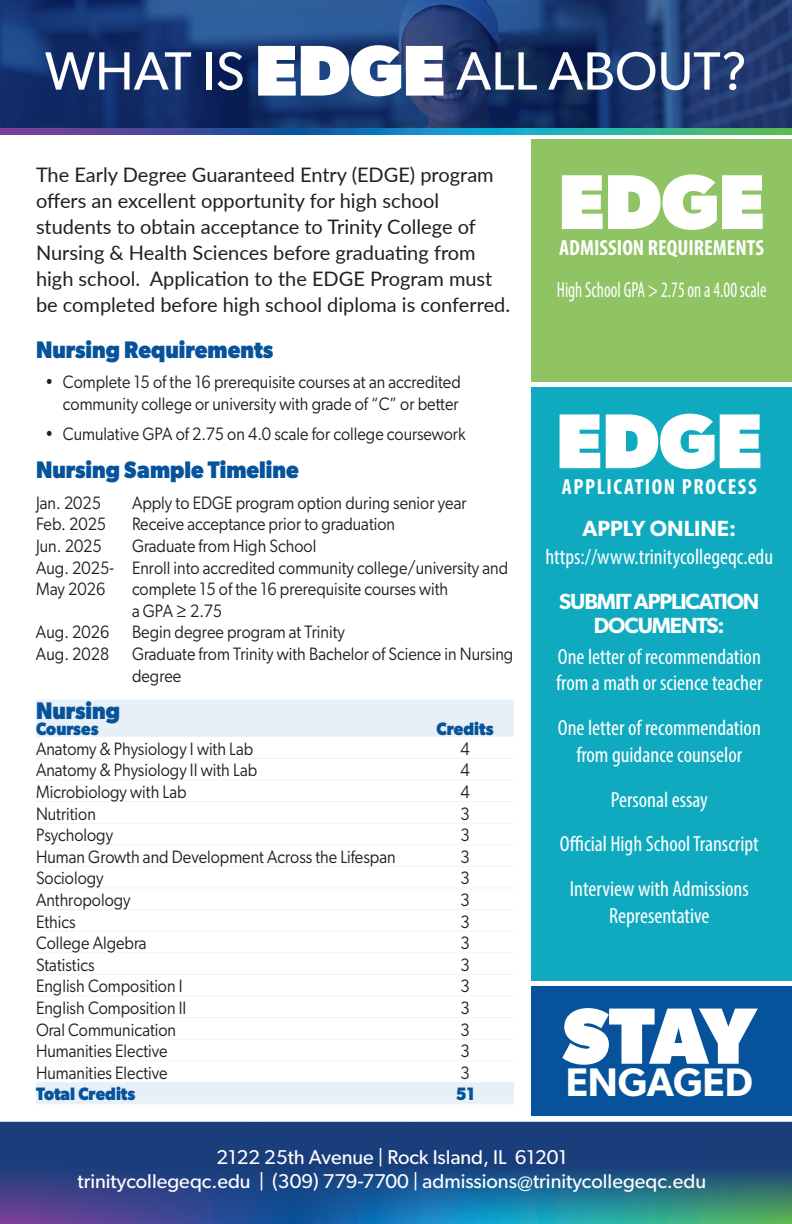
<style>
.page{position:relative;width:792px;height:1224px;background:#fff}
.page>*{position:absolute;margin:0;border:0;box-sizing:border-box;transform-origin:0 0}
.t1{font:800 80px "Gibson";color:#fff}
.t2{font:800 78px "Gibson";color:#fff}
.t3{font:54px "Gibson";color:#fff}
.t4{font:600 40px "Gibson";letter-spacing:-.005em;color:#fff}
.t5{font:700 24px "Gibson";color:#06539b;scale:.9 1}
.t6{font:condensed 22px/26.4px "Myriad Pro";color:#fff;text-align:center}
.t7{font:condensed 22px "Myriad Pro";color:#fff;scale:.8 1}
.t8{font:600 22px/24px "Gibson";letter-spacing:-.05em;color:#fff;text-align:center}
.t9{font:700 condensed 22px "Myriad Pro";color:#fff}
.t10{font:700 condensed 22px "Myriad Pro";letter-spacing:.07em;color:#fff}
.t11{font:600 22px "Gibson";color:#fff}
.t12{font:20px/26px "Lato";color:#231f20}
.t13{font:20px/24px "Gibson";color:#fff;text-align:center}
.t14{font:18px/21.6px "Gibson";color:#231f20;scale:.9 1}
.t15{font:700 18px "Gibson";color:#06539b;scale:.9 1}
.s1{font-weight:800;font-size:72px}
</style>
<div class="page">
<svg style="left:36px;top:700px;width:478px;height:403px"></svg>
<hr style="left:36px;top:758px;width:380px;height:1px;background:#f2f3f4">
<hr style="left:416px;top:758px;width:98px;height:1px;background:#f2f3f4">
<hr style="left:36px;top:779px;width:380px;height:1px;background:#f2f3f4">
<hr style="left:416px;top:779px;width:98px;height:1px;background:#f2f3f4">
<hr style="left:36px;top:801px;width:380px;height:1px;background:#f2f3f4">
<hr style="left:416px;top:801px;width:98px;height:1px;background:#f2f3f4">
<hr style="left:36px;top:823px;width:380px;height:1px;background:#f2f3f4">
<hr style="left:416px;top:823px;width:98px;height:1px;background:#f2f3f4">
<hr style="left:36px;top:844px;width:380px;height:1px;background:#f2f3f4">
<hr style="left:416px;top:844px;width:98px;height:1px;background:#f2f3f4">
<hr style="left:36px;top:866px;width:380px;height:1px;background:#f2f3f4">
<hr style="left:416px;top:866px;width:98px;height:1px;background:#f2f3f4">
<hr style="left:36px;top:887px;width:380px;height:1px;background:#f2f3f4">
<hr style="left:416px;top:887px;width:98px;height:1px;background:#f2f3f4">
<hr style="left:36px;top:909px;width:380px;height:1px;background:#f2f3f4">
<hr style="left:416px;top:909px;width:98px;height:1px;background:#f2f3f4">
<hr style="left:36px;top:931px;width:380px;height:1px;background:#f2f3f4">
<hr style="left:416px;top:931px;width:98px;height:1px;background:#f2f3f4">
<hr style="left:36px;top:952px;width:380px;height:1px;background:#f2f3f4">
<hr style="left:416px;top:952px;width:98px;height:1px;background:#f2f3f4">
<hr style="left:36px;top:974px;width:380px;height:1px;background:#f2f3f4">
<hr style="left:416px;top:974px;width:98px;height:1px;background:#f2f3f4">
<hr style="left:36px;top:995px;width:380px;height:1px;background:#f2f3f4">
<hr style="left:416px;top:995px;width:98px;height:1px;background:#f2f3f4">
<hr style="left:36px;top:1017px;width:380px;height:1px;background:#f2f3f4">
<hr style="left:416px;top:1017px;width:98px;height:1px;background:#f2f3f4">
<hr style="left:36px;top:1039px;width:380px;height:1px;background:#f2f3f4">
<hr style="left:416px;top:1039px;width:98px;height:1px;background:#f2f3f4">
<hr style="left:36px;top:1060px;width:380px;height:1px;background:#f2f3f4">
<hr style="left:416px;top:1060px;width:98px;height:1px;background:#f2f3f4">
<hr style="left:36px;top:1082px;width:380px;height:1px;background:#f2f3f4">
<hr style="left:416px;top:1082px;width:98px;height:1px;background:#f2f3f4">
<hr style="left:36px;top:1103px;width:380px;height:1px;background:#f2f3f4">
<hr style="left:416px;top:1103px;width:98px;height:1px;background:#f2f3f4">
<div style="left:531px;top:140px;width:261px;height:242px;background:#8fc364"></div>
<div style="left:531px;top:986px;width:261px;height:130px;background:#06539b"></div>
<img style="left:0;top:0;width:792px;height:128px">
<img style="left:0;top:128px;width:792px;height:7px">
<div style="left:531px;top:388px;width:261px;height:593px;background:#0faac0"></div>
<img style="left:0;top:1122px;width:792px;height:102px">
<h3 class="t3" style="left:45px;top:39px;width:704px">WHAT IS <span class="s1">EDGE</span> ALL ABOUT?</h3>
<p class="t12" style="left:36px;top:161px;width:476px">The Early Degree Guaranteed Entry (EDGE) program offers an excellent opportunity for high school students to obtain acceptance to Trinity College of Nursing &amp; Health Sciences before graduating from high school. Application to the EDGE Program must be completed before high school diploma is conferred.</p>
<h2 class="t2" style="left:559px;top:156px;width:208px">EDGE</h2>
<p class="t9" style="left:559px;top:234px;width:206px">ADMISSION REQUIREMENTS</p>
<p class="t7" style="left:557px;top:277px;width:264px">High School GPA &gt; 2.75 on a 4.00 scale</p>
<h3 class="t5" style="left:36px;top:335px;width:265px">Nursing Requirements</h3>
<p class="t14" style="left:45px;top:371px;width:464px;text-align:right">• Complete 15 of the 16 prerequisite courses at an accredited community college or university with grade of “C” or better</p>
<p class="t14" style="left:45px;top:423px;width:469px">• Cumulative GPA of 2.75 on 4.0 scale for college coursework</p>
<h3 class="t5" style="left:36px;top:456px;width:294px">Nursing Sample Timeline</h3>
<p class="t14" style="left:36px;top:492px;width:74px">Jan. 2025</p>
<p class="t14" style="left:132px;top:492px;width:373px">Apply to EDGE program option during senior year</p>
<p class="t14" style="left:36px;top:513px;width:80px">Feb. 2025</p>
<p class="t14" style="left:132px;top:513px;width:294px">Receive acceptance prior to graduation</p>
<p class="t14" style="left:36px;top:535px;width:75px">Jun. 2025</p>
<p class="t14" style="left:36px;top:535px;width:526px;text-indent:96px">Graduate from High School<br>Aug. 2025- Enroll into accredited community college/university and<br>May 2026</p>
<p class="t14" style="left:132px;top:578px;width:353px">complete 15 of the 16 prerequisite courses with a GPA ≥ 2.75</p>
<p class="t14" style="left:36px;top:621px;width:83px">Aug. 2026</p>
<p class="t14" style="left:132px;top:621px;width:238px">Begin degree program at Trinity</p>
<p class="t14" style="left:36px;top:643px;width:83px">Aug. 2028</p>
<p class="t14" style="left:132px;top:643px;width:425px">Graduate from Trinity with Bachelor of Science in Nursing degree</p>
<h3 class="t5" style="left:36px;top:696px;width:95px">Nursing</h3>
<p class="t15" style="left:36px;top:718px;width:71px">Courses</p>
<p class="t15" style="left:437px;top:718px;width:65px">Credits</p>
<p class="t14" style="left:36px;top:737px;width:243px">Anatomy &amp; Physiology I with Lab</p>
<p class="t14" style="left:460px;top:737px;width:12px">4</p>
<p class="t14" style="left:36px;top:759px;width:247px">Anatomy &amp; Physiology II with Lab</p>
<p class="t14" style="left:460px;top:759px;width:12px">4</p>
<p class="t14" style="left:36px;top:781px;width:169px">Microbiology with Lab</p>
<p class="t14" style="left:460px;top:781px;width:12px">4</p>
<p class="t14" style="left:36px;top:802px;width:68px">Nutrition</p>
<p class="t14" style="left:460px;top:802px;width:12px">3</p>
<p class="t14" style="left:36px;top:824px;width:87px">Psychology</p>
<p class="t14" style="left:460px;top:824px;width:12px">3</p>
<p class="t14" style="left:36px;top:846px;width:401px">Human Growth and Development Across the Lifespan</p>
<p class="t14" style="left:460px;top:846px;width:12px">3</p>
<p class="t14" style="left:36px;top:867px;width:77px">Sociology</p>
<p class="t14" style="left:460px;top:867px;width:12px">3</p>
<p class="t14" style="left:36px;top:889px;width:107px">Anthropology</p>
<p class="t14" style="left:460px;top:889px;width:12px">3</p>
<p class="t14" style="left:36px;top:910px;width:46px">Ethics</p>
<p class="t14" style="left:460px;top:910px;width:12px">3</p>
<p class="t14" style="left:36px;top:932px;width:124px">College Algebra</p>
<p class="t14" style="left:460px;top:932px;width:12px">3</p>
<p class="t14" style="left:36px;top:954px;width:67px">Statistics</p>
<p class="t14" style="left:460px;top:954px;width:12px">3</p>
<p class="t14" style="left:36px;top:975px;width:164px">English Composition I</p>
<p class="t14" style="left:460px;top:975px;width:12px">3</p>
<p class="t14" style="left:36px;top:997px;width:169px">English Composition II</p>
<p class="t14" style="left:460px;top:997px;width:12px">3</p>
<p class="t14" style="left:36px;top:1018px;width:157px">Oral Communication</p>
<p class="t14" style="left:460px;top:1018px;width:12px">3</p>
<p class="t14" style="left:36px;top:1040px;width:148px">Humanities Elective</p>
<p class="t14" style="left:460px;top:1040px;width:12px">3</p>
<p class="t14" style="left:36px;top:1062px;width:148px">Humanities Elective</p>
<p class="t14" style="left:460px;top:1062px;width:12px">3</p>
<p class="t15" style="left:36px;top:1083px;width:112px">Total Credits</p>
<p class="t15" style="left:456px;top:1083px;width:22px">51</p>
<h2 class="t2" style="left:556px;top:395px;width:208px">EDGE</h2>
<p class="t10" style="left:562px;top:473px;width:196px">APPLICATION PROCESS</p>
<p class="t11" style="left:582px;top:515px;width:155px">APPLY ONLINE:</p>
<p class="t6" style="left:546px;top:544px;width:229px">https://www.trinitycollegeqc.edu</p>
<p class="t8" style="left:559px;top:589px;width:202px">SUBMIT APPLICATION<br>DOCUMENTS:</p>
<p class="t6" style="left:556px;top:643px;width:208px;text-align:left">One letter of recommendation from a math or science teacher</p>
<p class="t6" style="left:558px;top:715px;width:205px">One letter of recommendation from guidance counselor</p>
<p class="t6" style="left:560px;top:777px;width:201px;line-height:44.8px">Personal essay<br>Official High School Transcript<br>Interview with Admissions</p>
<p class="t6" style="left:609px;top:902px;width:102px">Representative</p>
<h1 class="t1" style="left:563px;top:989px;width:194px">STAY</h1>
<h3 class="t4" style="left:566px;top:1058px;width:189px">ENGAGED</h3>
<p class="t13" style="left:77px;top:1145px;width:630px">2122 25th Avenue | Rock Island, IL 61201<br>trinitycollegeqc.edu | (309) 779-7700 | admissions@trinitycollegeqc.edu</p>
</div>
